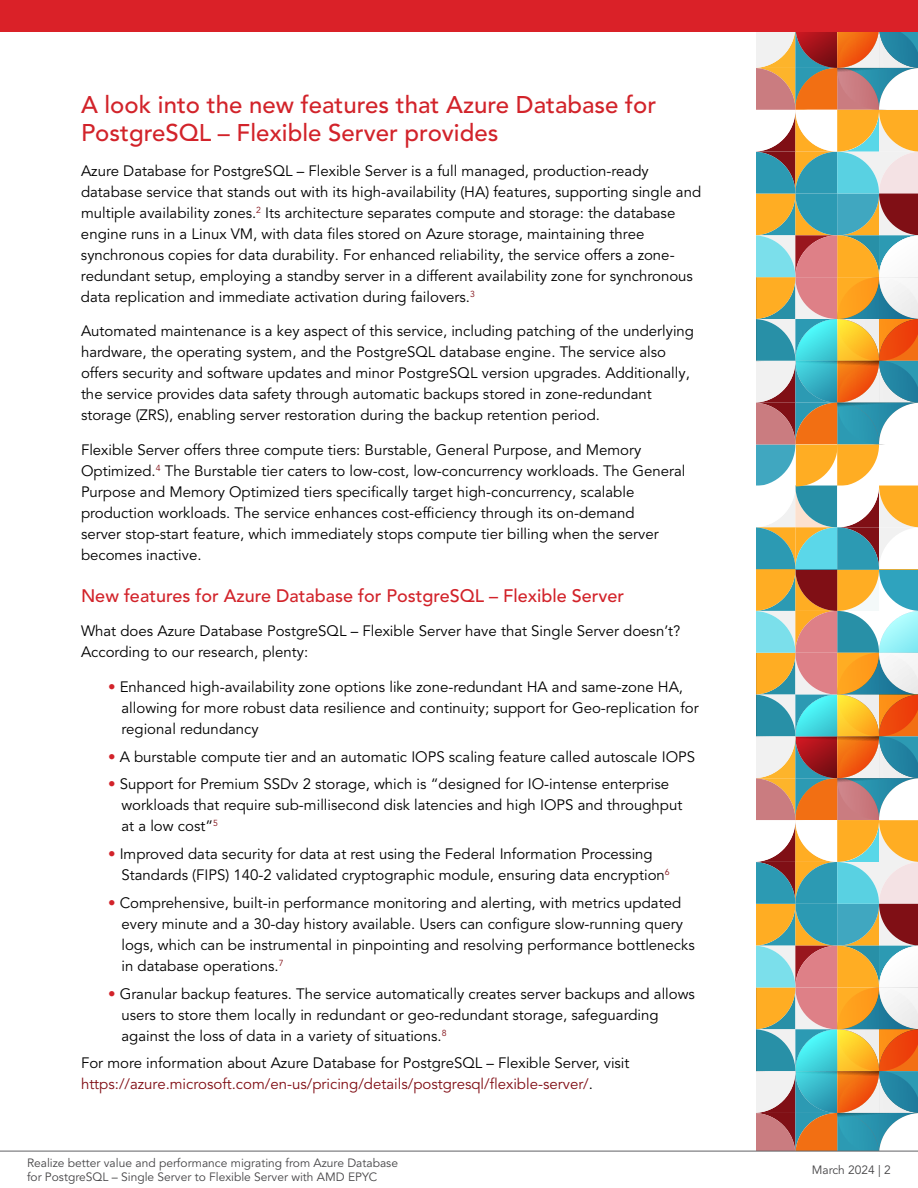
<style>
.page{position:relative;width:918px;height:1188px;background:#fff}
.page>*{position:absolute;margin:0;border:0;box-sizing:border-box;transform-origin:0 0}
.t1{font:500 24px/28.8px "Avenir LT Pro";color:#d2232a}
.H4_-_Section_Subheading{font:500 18px "Avenir LT Pro";color:#d2232a}
.Body{font:15px/21px "Avenir LT Pro";color:#000}
.Body-2{font:15px/21px "Avenir LT Pro";color:#800d14}
.t2{font:12px/14.4px "Avenir LT Pro";color:#464547}
.s1{color:#d2232a}
.s2{color:#000}
</style>
<div class="page">
<svg style="left:756px;top:32px;width:162px;height:1119px"></svg>
<hr style="left:0;top:1151px;width:918px;height:1px;background:#616264">
<div style="left:0;top:0;width:918px;height:32px;background:#da2128"></div>
<h3 class="t1" style="left:81px;top:90px;width:577px">A look into the new features that Azure Database for<br>PostgreSQL – Flexible Server provides</h3>
<p class="Body" style="left:81px;top:161px;width:622px">Azure Database for PostgreSQL – Flexible Server is a full managed, production-ready database service that stands out with its high-availability (HA) features, supporting single and multiple availability zones.<sup>2</sup> Its architecture separates compute and storage: the database engine runs in a Linux VM, with data files stored on Azure storage, maintaining three synchronous copies for data durability. For enhanced reliability, the service offers a zone&shy;redundant setup, employing a standby server in a different availability zone for synchronous data replication and immediate activation during failovers.<sup>3</sup></p>
<p class="Body" style="left:81px;top:321px;width:615px">Automated maintenance is a key aspect of this service, including patching of the underlying hardware, the operating system, and the PostgreSQL database engine. The service also offers security and software updates and minor PostgreSQL version upgrades. Additionally, the service provides data safety through automatic backups stored in zone-redundant storage (ZRS), enabling server restoration during the backup retention period.</p>
<p class="Body" style="left:81px;top:440px;width:606px">Flexible Server offers three compute tiers: Burstable, General Purpose, and Memory Optimized.<sup>4</sup> The Burstable tier caters to low-cost, low-concurrency workloads. The General Purpose and Memory Optimized tiers specifically target high-concurrency, scalable production workloads. The service enhances cost-efficiency through its on-demand<br>server stop-start feature, which immediately stops compute tier billing when the server becomes inactive.</p>
<h4 class="H4_-_Section_Subheading" style="left:81px;top:585px;width:545px">New features for Azure Database for PostgreSQL – Flexible Server</h4>
<p class="Body" style="left:81px;top:621px;width:601px">What does Azure Database PostgreSQL – Flexible Server have that Single Server doesn’t?<br>According to our research, plenty:</p>
<p class="Body" style="left:122px;top:676px;width:579px;text-indent:-14px"><span class="s1">•</span> Enhanced high-availability zone options like zone-redundant HA and same-zone HA, allowing for more robust data resilience and continuity; support for Geo-replication for regional redundancy</p>
<p class="Body" style="left:108px;top:746px;width:589px"><span class="s1">•</span> A burstable compute tier and an automatic IOPS scaling feature called autoscale IOPS</p>
<p class="Body" style="left:122px;top:774px;width:562px;text-indent:-14px"><span class="s1">•</span> Support for Premium SSDv 2 storage, which is “designed for IO-intense enterprise workloads that require sub-millisecond disk latencies and high IOPS and throughput at a low cost”<sup>5</sup></p>
<p class="Body" style="left:122px;top:844px;width:550px;text-indent:-14px"><span class="s1">•</span> Improved data security for data at rest using the Federal Information Processing<br>Standards (FIPS) 140-2 validated cryptographic module, ensuring data encryption<sup>6</sup></p>
<p class="Body" style="left:122px;top:892px;width:575px;text-indent:-14px"><span class="s1">•</span> Comprehensive, built-in performance monitoring and alerting, with metrics updated every minute and a 30-day history available. Users can configure slow-running query logs, which can be instrumental in pinpointing and resolving performance bottlenecks in database operations.<sup>7</sup></p>
<p class="Body" style="left:122px;top:983px;width:575px;text-indent:-14px"><span class="s1">•</span> Granular backup features. The service automatically creates server backups and allows users to store them locally in redundant or geo-redundant storage, safeguarding against the loss of data in a variety of situations.<sup>8</sup></p>
<p class="Body-2" style="left:81px;top:1053px;width:550px"><span class="s2">For more information about Azure Database for PostgreSQL – Flexible Server, visit </span>https://azure.microsoft.com/en-us/pricing/details/postgresql/flexible-server/<span class="s2">.</span></p>
<p class="t2" style="left:27px;top:1156px;width:373px">Realize better value and performance migrating from Azure Database for PostgreSQL – Single Server to Flexible Server with AMD EPYC</p>
<p class="t2" style="left:812px;top:1163px;width:81px">March 2024 | 2</p>
</div>
